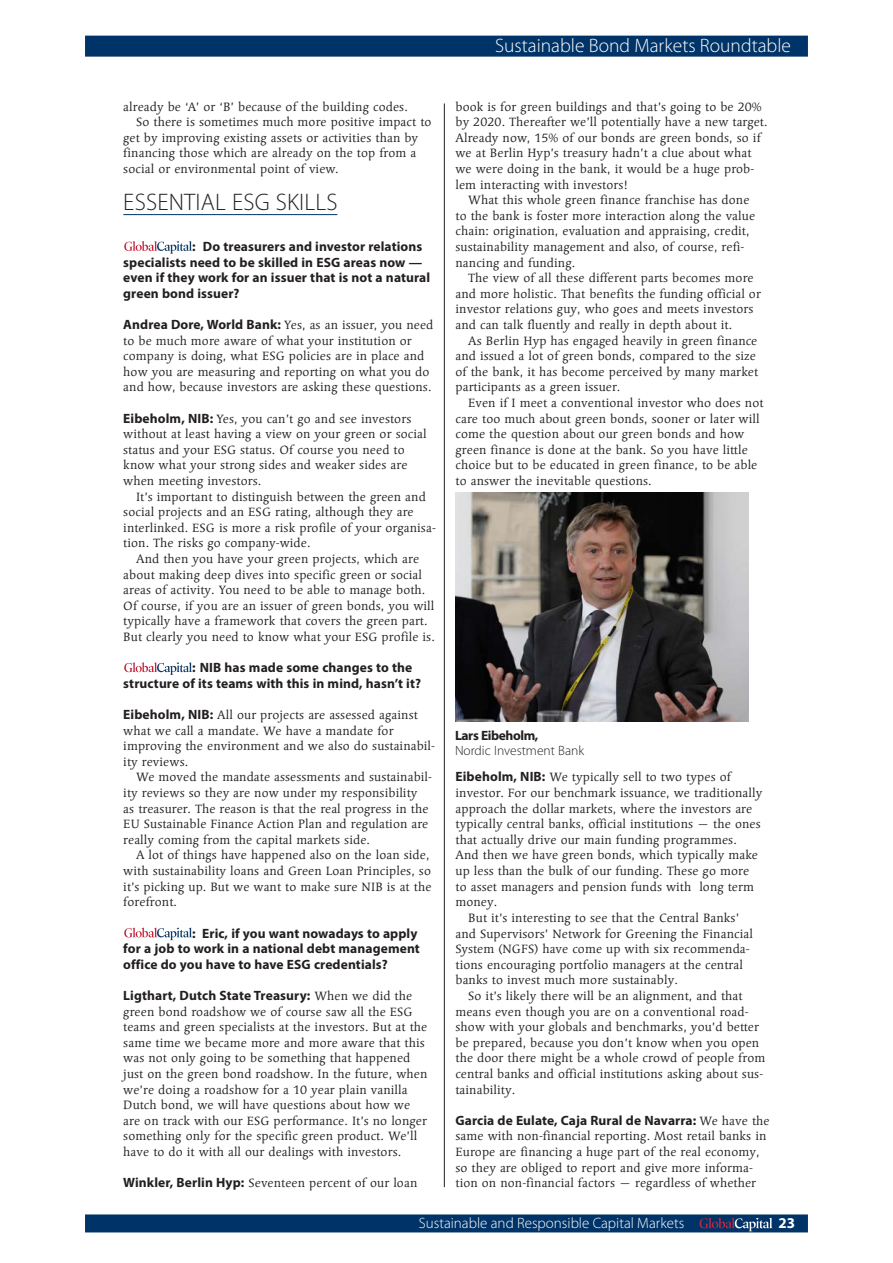
<style>
.page{position:relative;width:893px;height:1263px;background:#fff}
.page>*{position:absolute;margin:0;border:0;box-sizing:border-box;transform-origin:0 0}
.t1{font:300 24px "Myriad Pro";letter-spacing:.01em;color:#231f20}
.t2{font:300 19.5px "Myriad Pro";color:#fff}
.t3{font:300 15px "Myriad Pro";color:#fff}
.t4{font:700 15px "Myriad Pro";color:#fff}
.t5{font:700 13.5px/15.6px "Myriad Pro";letter-spacing:.01em;color:#231f20}
._2012_RT_intro_detai{font:300 13.5px/15px "Myriad Pro";color:#231f20}
.t6{font:12px/15.6px "Linotype Syntax Srf Std";letter-spacing:.01em;color:#231f20}
.s1{font-family:"Myriad Pro";font-weight:700;font-size:13.5px}
.s2{font-family:"Linotype Syntax Srf Std";font-weight:400;font-size:12px}
.s3{font-weight:700}
</style>
<div class="page">
<div style="left:85px;top:36px;width:723px;height:21px;background:#003367"></div>
<div style="left:85px;top:1214px;width:723px;height:18px;background:#003367"></div>
<svg style="left:699px;top:1218px;width:74px;height:13px"></svg>
<hr style="left:444px;top:103px;width:1px;height:1084px;background:#231f20">
<hr style="left:123px;top:214px;width:214px;height:1px;background:#003367">
<svg style="left:124px;top:241px;width:68px;height:13px"></svg>
<svg style="left:124px;top:662px;width:68px;height:13px"></svg>
<svg style="left:124px;top:928px;width:68px;height:12px"></svg>
<img style="left:455px;top:493px;width:293px;height:229px">
<p class="t6" style="left:123px;top:99px;width:286px">already be ‘A’ or ‘B’ because of the building codes.</p>
<p class="t6" style="left:123px;top:115px;width:310px;text-indent:13px">So there is sometimes much more positive impact to get by improving existing assets or activities than by financing those which are already on the top from a social or environmental point of view.</p>
<p class="t1" style="left:123px;top:187px;width:216px">ESSENTIAL ESG SKILLS</p>
<p class="t5" style="left:123px;top:238px;width:308px;text-indent:69px">: Do treasurers and investor relations specialists need to be skilled in ESG areas now — even if they work for an issuer that is not a natural green bond issuer?</p>
<p class="t6" style="left:123px;top:317px;width:312px"><span class="s1">Andrea Dore, World Bank:</span> Yes, as an issuer, you need to be much more aware of what your institution or company is doing, what ESG policies are in place and how you are measuring and reporting on what you do and how, because investors are asking these questions.</p>
<p class="t6" style="left:123px;top:411px;width:305px"><span class="s1">Eibeholm, NIB:</span> Yes, you can’t go and see investors without at least having a view on your green or social status and your ESG status. Of course you need to know what your strong sides and weaker sides are when meeting investors.</p>
<p class="t6" style="left:123px;top:489px;width:314px;text-indent:13px">It’s important to distinguish between the green and social projects and an ESG rating, although they are interlinked. ESG is more a risk profile of your organisa&shy;tion. The risks go company-wide.</p>
<p class="t6" style="left:123px;top:551px;width:313px;text-indent:13px">And then you have your green projects, which are about making deep dives into specific green or social areas of activity. You need to be able to manage both.<br>Of course, if you are an issuer of green bonds, you will typically have a framework that covers the green part.<br>But clearly you need to know what your ESG profile is.</p>
<p class="t5" style="left:123px;top:659px;width:299px;text-indent:69px">: NIB has made some changes to the structure of its teams with this in mind, hasn’t it?</p>
<p class="t6" style="left:123px;top:707px;width:313px"><span class="s1">Eibeholm, NIB:</span> All our projects are assessed against what we call a mandate. We have a mandate for improving the environment and we also do sustainabil&shy;ity reviews.</p>
<p class="t6" style="left:123px;top:770px;width:310px;text-indent:13px">We moved the mandate assessments and sustainabil&shy;ity reviews so they are now under my responsibility<br>as treasurer. The reason is that the real progress in the EU Sustainable Finance Action Plan and regulation are really coming from the capital markets side.</p>
<p class="t6" style="left:123px;top:848px;width:310px;text-indent:13px">A lot of things have happened also on the loan side, with sustainability loans and Green Loan Principles, so it’s picking up. But we want to make sure NIB is at the forefront.</p>
<p class="t5" style="left:123px;top:925px;width:298px;text-indent:69px">: Eric, if you want nowadays to apply for a job to work in a national debt management office do you have to have ESG credentials?</p>
<p class="t5" style="left:123px;top:987px;width:290px">Ligthart, Dutch State Treasury: <span class="s2">When we did the</span></p>
<p class="t6" style="left:123px;top:1004px;width:306px">green bond roadshow we of course saw all the ESG teams and green specialists at the investors. But at the same time we became more and more aware that this was not only going to be something that happened just on the green bond roadshow. In the future, when we’re doing a roadshow for a 10 year plain vanilla Dutch bond, we will have questions about how we are on track with our ESG performance. It’s no longer something only for the specific green product. We’ll have to do it with all our dealings with investors.</p>
<p class="t6" style="left:123px;top:1175px;width:296px"><span class="s1">Winkler, Berlin Hyp:</span> Seventeen percent of our loan</p>
<h2 class="t2" style="left:495px;top:34px;width:297px">Sustainable Bond Markets Roundtable</h2>
<p class="t6" style="left:455px;top:99px;width:314px">book is for green buildings and that’s going to be 20% by 2020. Thereafter we’ll potentially have a new target.</p>
<p class="t6" style="left:455px;top:130px;width:307px">Already now, 15% of our bonds are green bonds, so if we at Berlin Hyp’s treasury hadn’t a clue about what we were doing in the bank, it would be a huge prob&shy;lem interacting with investors!</p>
<p class="t6" style="left:455px;top:193px;width:301px;text-indent:13px">What this whole green finance franchise has done to the bank is foster more interaction along the value chain: origination, evaluation and appraising, credit, sustainability management and also, of course, refi&shy;nancing and funding.</p>
<p class="t6" style="left:455px;top:271px;width:307px;text-indent:13px">The view of all these different parts becomes more and more holistic. That benefits the funding official or investor relations guy, who goes and meets investors and can talk fluently and really in depth about it.</p>
<p class="t6" style="left:455px;top:333px;width:304px;text-indent:13px">As Berlin Hyp has engaged heavily in green finance and issued a lot of green bonds, compared to the size of the bank, it has become perceived by many market participants as a green issuer.</p>
<p class="t6" style="left:455px;top:395px;width:310px;text-indent:13px">Even if I meet a conventional investor who does not care too much about green bonds, sooner or later will come the question about our green bonds and how green finance is done at the bank. So you have little choice but to be educated in green finance, to be able to answer the inevitable questions.</p>
<p class="_2012_RT_intro_detai" style="left:455px;top:728px;width:131px"><span class="s3">Lars Eibeholm,<br></span>Nordic Investment Bank</p>
<p class="t6" style="left:455px;top:770px;width:308px"><span class="s1">Eibeholm, NIB:</span> We typically sell to two types of investor. For our benchmark issuance, we traditionally approach the dollar markets, where the investors are typically central banks, official institutions — the ones that actually drive our main funding programmes.</p>
<p class="t6" style="left:455px;top:848px;width:304px">And then we have green bonds, which typically make up less than the bulk of our funding. These go more to asset managers and pension funds with long term money.</p>
<p class="t6" style="left:455px;top:910px;width:299px;text-indent:13px">But it’s interesting to see that the Central Banks’ and Supervisors’ Network for Greening the Financial System (NGFS) have come up with six recommenda&shy;tions encouraging portfolio managers at the central banks to invest much more sustainably.</p>
<p class="t6" style="left:455px;top:988px;width:311px;text-indent:13px">So it’s likely there will be an alignment, and that means even though you are on a conventional road&shy;show with your globals and benchmarks, you’d better be prepared, because you don’t know when you open the door there might be a whole crowd of people from central banks and official institutions asking about sus&shy;tainability.</p>
<p class="t5" style="left:455px;top:1112px;width:316px">Garcia de Eulate, Caja Rural de Navarra: <span class="s2">We have the</span></p>
<p class="t6" style="left:455px;top:1129px;width:312px">same with non-financial reporting. Most retail banks in Europe are financing a huge part of the real economy, so they are obliged to report and give more informa&shy;tion on non-financial factors — regardless of whether</p>
<p class="t3" style="left:419px;top:1214px;width:267px">Sustainable and Responsible Capital Markets</p>
<p class="t4" style="left:778px;top:1213px;width:18px">23</p>
</div>
